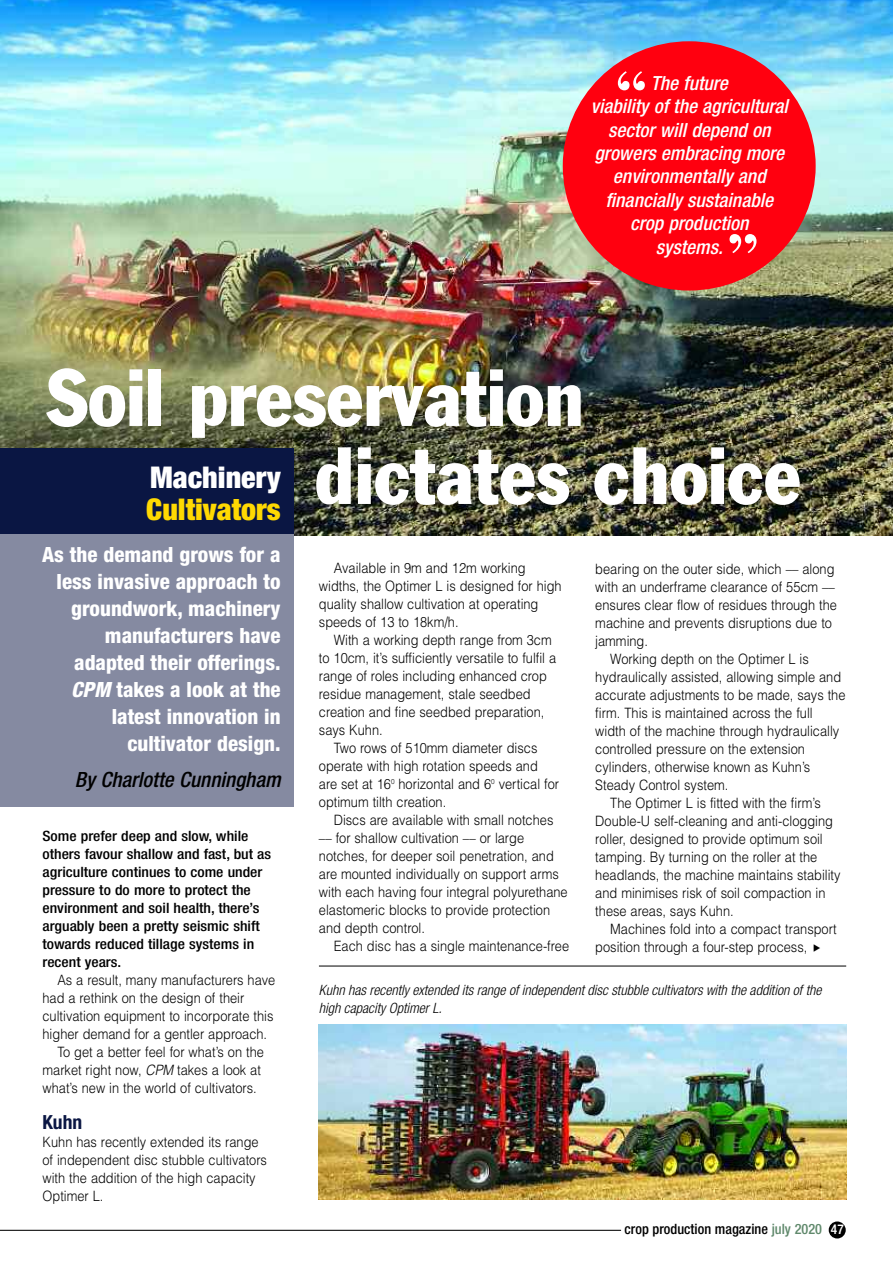
<style>
.page{position:relative;width:893px;height:1263px;background:#fff}
.page>*{position:absolute;margin:0;border:0;box-sizing:border-box;transform-origin:0 0}
.t1{font:condensed 79.5px/78px "Franklin Gothic";color:#fff}
.t2{font:700 58.95px "Bodoni BT";color:#fff}
.t3{font:900 condensed 30px "Helvetica Neue";color:#ffd902}
.t4{font:900 condensed 30px "Helvetica Neue";color:#fff}
.t5{font:800 condensed 21px/27px "Helvetica Neue";color:#fff;text-align:right}
.t6{font:italic 500 condensed 21px "Helvetica Neue";color:#000}
.t7{font:italic 500 condensed 19.5px/23.4px "Helvetica Neue";color:#fff;text-align:center}
.t8{font:700 condensed 19.5px "Helvetica Neue";color:#0a1643}
.t9{font:300 14.25px/18px "Helvetica";color:#000;scale:.9 1}
.t10{font:500 condensed 14.25px/18px "Helvetica Neue";color:#000;scale:1.1 1}
.t11{font:italic 300 condensed 14.25px/18px "Helvetica Neue";color:#000}
.t12{font:500 condensed 14.25px "Helvetica Neue";color:#000}
.s1{font-style:italic}
.s2{color:#60896c}
.s3{font-size:13.5px;color:#fff}
</style>
<div class="page">
<img style="left:0;top:0;width:893px;height:535px">
<div style="left:0;top:531px;width:293px;height:276px;background:#858aa1"></div>
<div style="left:0;top:448px;width:293px;height:86px;background:#0a1643"></div>
<div style="left:563px;top:41px;width:253px;height:249px;background:#ff000f;border-radius:50%"></div>
<img style="left:319px;top:1025px;width:527px;height:175px">
<hr style="left:319px;top:966px;width:527px;height:1px;background:#000">
<div style="left:829px;top:1221px;width:17px;height:17px;background:#000;border-radius:50%"></div>
<hr style="left:0;top:1230px;width:621px;height:1px;background:#000">
<h2 class="t2" style="left:614px;top:72px;width:35px">“</h2>
<h3 class="t7" style="left:591px;top:73px;width:199px">The future<br>viability of the agricultural sector will depend on growers embracing more environmentally and financially sustainable crop production<br>systems.</h3>
<h2 class="t2" style="left:726px;top:235px;width:35px">”</h2>
<h1 class="t1" style="left:315px;top:365px;width:487px;text-indent:-268px">Soil preservation dictates choice</h1>
<h3 class="t4" style="left:150px;top:467px;width:132px">Machinery</h3>
<h3 class="t3" style="left:146px;top:498px;width:136px">Cultivators</h3>
<h3 class="t5" style="left:42px;top:543px;width:240px">As the demand grows for a less invasive approach to groundwork, machinery manufacturers have adapted their offerings.<br><span class="s1">CPM</span> takes a look at the latest innovation in cultivator design.</h3>
<h3 class="t6" style="left:75px;top:772px;width:207px">By Charlotte Cunningham</h3>
<p class="t10" style="left:43px;top:828px;width:209px">Some prefer deep and slow, while others favour shallow and fast, but as agriculture continues to come under pressure to do more to protect the environment and soil health, there’s arguably been a pretty seismic shift towards reduced tillage systems in recent years.</p>
<p class="t9" style="left:57px;top:971px;width:244px">As a result, many manufacturers have</p>
<p class="t9" style="left:43px;top:989px;width:226px">had a rethink on the design of their</p>
<p class="t9" style="left:43px;top:1007px;width:258px">cultivation equipment to incorporate this</p>
<p class="t9" style="left:43px;top:1025px;width:251px">higher demand for a gentler approach.</p>
<p class="t9" style="left:57px;top:1043px;width:231px">To get a better feel for what’s on the</p>
<p class="t9" style="left:43px;top:1061px;width:244px">market right now, <span class="s1">CPM</span> takes a look at</p>
<p class="t9" style="left:43px;top:1079px;width:240px">what’s new in the world of cultivators.</p>
<h3 class="t8" style="left:43px;top:1115px;width:41px">Kuhn</h3>
<p class="t9" style="left:43px;top:1133px;width:251px">Kuhn has recently extended its range of independent disc stubble cultivators with the addition of the high capacity<br>Optimer L.</p>
<p class="t9" style="left:319px;top:559px;width:271px;text-indent:15px">Available in 9m and 12m working widths, the Optimer L is designed for high quality shallow cultivation at operating speeds of 13 to 18km/h.</p>
<p class="t9" style="left:319px;top:631px;width:265px;text-indent:15px">With a working depth range from 3cm to 10cm, it’s sufficiently versatile to fulfil a range of roles including enhanced crop residue management, stale seedbed creation and fine seedbed preparation, says Kuhn.</p>
<p class="t9" style="left:319px;top:739px;width:268px;text-indent:15px">Two rows of 510mm diameter discs operate with high rotation speeds and are set at 16<sup>0</sup> horizontal and 6<sup>0</sup> vertical for optimum tilth creation.</p>
<p class="t9" style="left:319px;top:811px;width:278px;text-indent:15px">Discs are available with small notches –– for shallow cultivation –– or large notches, for deeper soil penetration, and are mounted individually on support arms with each having four integral polyurethane elastomeric blocks to provide protection and depth control.</p>
<p class="t9" style="left:334px;top:937px;width:263px">Each disc has a single maintenance-free</p>
<p class="t9" style="left:595px;top:560px;width:267px">bearing on the outer side, which –– along</p>
<p class="t9" style="left:595px;top:578px;width:268px">with an underframe clearance of 55cm ––</p>
<p class="t9" style="left:595px;top:596px;width:270px">ensures clear flow of residues through the</p>
<p class="t9" style="left:595px;top:614px;width:265px">machine and prevents disruptions due to</p>
<p class="t9" style="left:595px;top:632px;width:60px">jamming.</p>
<p class="t9" style="left:610px;top:650px;width:222px">Working depth on the Optimer L is</p>
<p class="t9" style="left:595px;top:668px;width:275px">hydraulically assisted, allowing simple and</p>
<p class="t9" style="left:595px;top:686px;width:280px">accurate adjustments to be made, says the</p>
<p class="t9" style="left:595px;top:704px;width:243px">firm. This is maintained across the full</p>
<p class="t9" style="left:595px;top:722px;width:273px">width of the machine through hydraulically</p>
<p class="t9" style="left:595px;top:740px;width:234px">controlled pressure on the extension</p>
<p class="t9" style="left:595px;top:758px;width:240px">cylinders, otherwise known as Kuhn’s</p>
<p class="t9" style="left:595px;top:776px;width:149px">Steady Control system.</p>
<p class="t9" style="left:610px;top:794px;width:235px">The Optimer L is fitted with the firm’s</p>
<p class="t9" style="left:595px;top:812px;width:266px">Double-U self-cleaning and anti-clogging</p>
<p class="t9" style="left:595px;top:830px;width:254px">roller, designed to provide optimum soil</p>
<p class="t9" style="left:595px;top:848px;width:248px">tamping. By turning on the roller at the</p>
<p class="t9" style="left:595px;top:866px;width:274px">headlands, the machine maintains stability</p>
<p class="t9" style="left:595px;top:884px;width:257px">and minimises risk of soil compaction in</p>
<p class="t9" style="left:595px;top:902px;width:155px">these areas, says Kuhn.</p>
<p class="t9" style="left:610px;top:920px;width:253px">Machines fold into a compact transport</p>
<p class="t9" style="left:595px;top:938px;width:237px">position through a four-step process,</p>
<p class="t11" style="left:319px;top:982px;width:504px">Kuhn has recently extended its range of independent disc stubble cultivators with the addition of the high capacity Optimer L.</p>
<p class="t12" style="left:625px;top:1224px;width:221px">crop production magazine <span class="s2">july 2020</span> <span class="s3">47</span></p>
</div>
